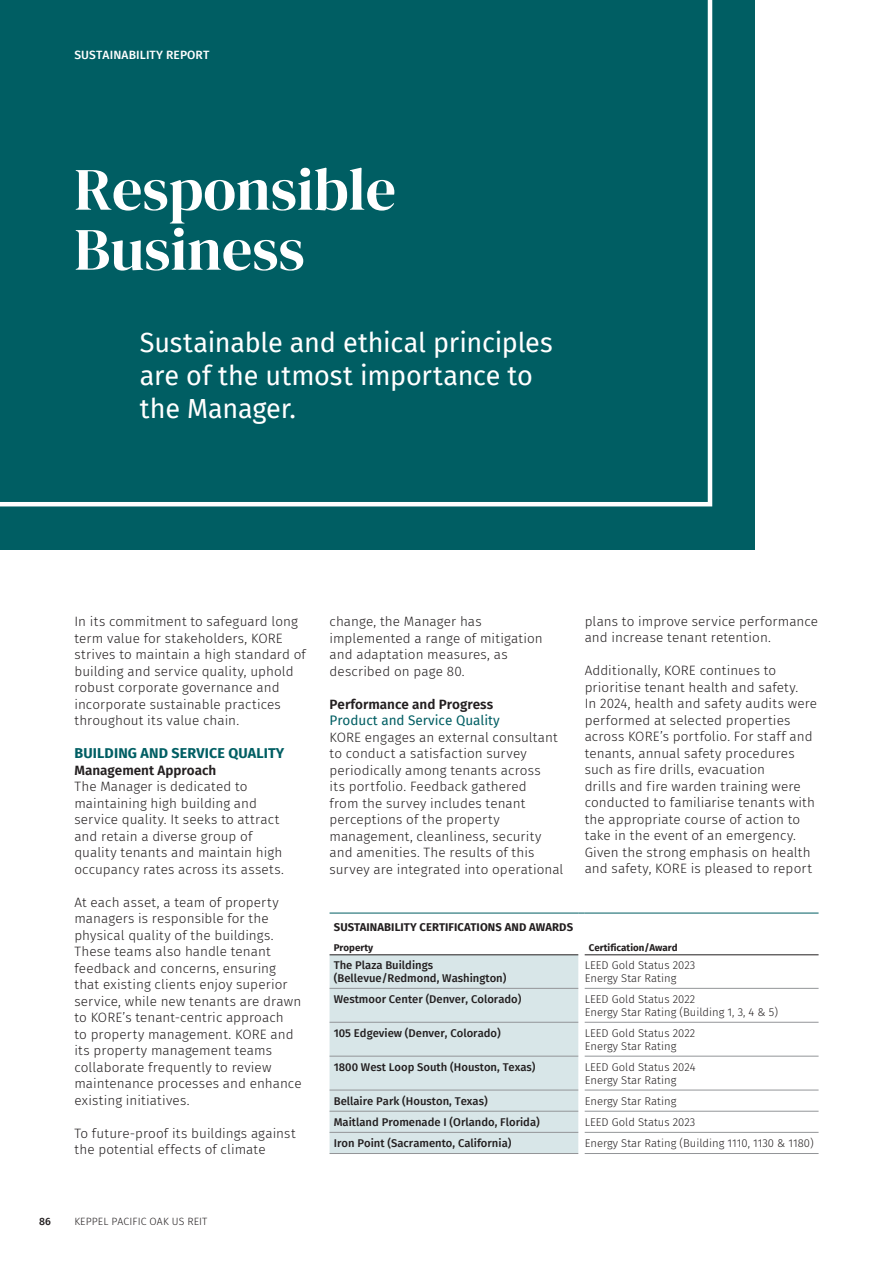
<style>
.page{position:relative;width:893px;height:1263px;background:#fff}
.page>*{position:absolute;margin:0;border:0;box-sizing:border-box;transform-origin:0 0}
.Divider-Title{font:60px/60px "DM Serif Display";color:#fff}
.Lead-In-Text_2{font:27px/33px "Fira Sans";letter-spacing:-.01em;color:#fff}
.Heading-1-Sus{font:700 14.25px "Fira Sans";letter-spacing:.01em;color:#005e63}
.Bodytext{font:300 13.5px/16.5px "Fira Sans";letter-spacing:.005em;color:#231f20}
.Heading-2{font:600 13.5px "Fira Sans";color:#231f20}
.Heading-3{font:13.5px "Fira Sans";color:#005e63}
.Running-Header{font:500 12px "Fira Sans";letter-spacing:.01em;color:#fff}
.Tabletext-Heading_L1{font:500 11.25px/12.8px "Fira Sans";color:#231f20}
.Tabletext_No-Indent{font:300 11.25px "Fira Sans";color:#231f20}
.Table_Title_1{font:700 11.25px "Fira Sans";letter-spacing:.01em;color:#231f20}
.t1{font:300 10.5px "Fira Sans";letter-spacing:.01em;color:#231f20}
.t2{font:500 10.5px "Fira Sans";color:#231f20}
.TableColHeads-Bold_Left{font:700 9.75px "Fira Sans";color:#231f20}
</style>
<div class="page">
<div style="left:0;top:0;width:755px;height:549px;background:#005e63"></div>
<svg style="left:0;top:0;width:713px;height:507px"></svg>
<div style="left:330px;top:955px;width:248px;height:198px;background:#d8e6e8"></div>
<hr style="left:330px;top:1022px;width:248px;height:1px;background:#939598">
<hr style="left:585px;top:1022px;width:234px;height:1px;background:#939598">
<hr style="left:330px;top:1056px;width:248px;height:1px;background:#939598">
<hr style="left:585px;top:1056px;width:234px;height:1px;background:#939598">
<hr style="left:330px;top:1090px;width:248px;height:1px;background:#939598">
<hr style="left:585px;top:1090px;width:234px;height:1px;background:#939598">
<hr style="left:330px;top:1111px;width:248px;height:1px;background:#939598">
<hr style="left:585px;top:1111px;width:234px;height:1px;background:#939598">
<hr style="left:330px;top:1132px;width:248px;height:1px;background:#939598">
<hr style="left:585px;top:1132px;width:234px;height:1px;background:#939598">
<hr style="left:585px;top:988px;width:234px;height:1px;background:#939598">
<hr style="left:330px;top:988px;width:248px;height:1px;background:#939598">
<hr style="left:330px;top:913px;width:248px;height:1px;background:#005e63">
<hr style="left:585px;top:913px;width:234px;height:1px;background:#005e63">
<hr style="left:330px;top:954px;width:248px;height:1px;background:#231f20">
<hr style="left:585px;top:954px;width:234px;height:1px;background:#231f20">
<hr style="left:330px;top:1153px;width:248px;height:1px;background:#939598">
<hr style="left:585px;top:1153px;width:234px;height:1px;background:#939598">
<p class="Running-Header" style="left:74px;top:45px;width:136px">SUSTAINABILITY REPORT</p>
<p class="Divider-Title" style="left:74px;top:160px;width:323px">Responsible<br>Business</p>
<p class="Lead-In-Text_2" style="left:140px;top:325px;width:414px">Sustainable and ethical principles are of the utmost importance to the Manager.</p>
<p class="Bodytext" style="left:74px;top:613px;width:233px">In its commitment to safeguard long term value for stakeholders, KORE strives to maintain a high standard of building and service quality, uphold robust corporate governance and incorporate sustainable practices throughout its value chain.</p>
<p class="Heading-1-Sus" style="left:74px;top:741px;width:211px">BUILDING AND SERVICE QUALITY</p>
<p class="Heading-2" style="left:74px;top:759px;width:143px">Management Approach</p>
<p class="Bodytext" style="left:74px;top:778px;width:211px">The Manager is dedicated to maintaining high building and service quality. It seeks to attract and retain a diverse group of quality tenants and maintain high occupancy rates across its assets.</p>
<p class="Bodytext" style="left:74px;top:893px;width:229px">At each asset, a team of property managers is responsible for the physical quality of the buildings.<br>These teams also handle tenant feedback and concerns, ensuring that existing clients enjoy superior service, while new tenants are drawn to KORE’s tenant-centric approach<br>to property management. KORE and its property management teams collaborate frequently to review maintenance processes and enhance existing initiatives.</p>
<p class="Bodytext" style="left:74px;top:1124px;width:223px">To future-proof its buildings against the potential effects of climate</p>
<p class="Bodytext" style="left:330px;top:613px;width:215px">change, the Manager has implemented a range of mitigation and adaptation measures, as described on page 80.</p>
<p class="Heading-2" style="left:330px;top:693px;width:165px">Performance and Progress</p>
<p class="Heading-3" style="left:330px;top:710px;width:172px">Product and Service Quality</p>
<p class="Bodytext" style="left:330px;top:728px;width:235px">KORE engages an external consultant to conduct a satisfaction survey periodically among tenants across<br>its portfolio. Feedback gathered<br>from the survey includes tenant perceptions of the property management, cleanliness, security and amenities. The results of this survey are integrated into operational</p>
<p class="Bodytext" style="left:585px;top:613px;width:235px">plans to improve service performance and increase tenant retention.</p>
<p class="Bodytext" style="left:585px;top:662px;width:234px">Additionally, KORE continues to prioritise tenant health and safety.<br>In 2024, health and safety audits were performed at selected properties across KORE’s portfolio. For staff and tenants, annual safety procedures such as fire drills, evacuation<br>drills and fire warden training were conducted to familiarise tenants with the appropriate course of action to take in the event of an emergency.<br>Given the strong emphasis on health and safety, KORE is pleased to report</p>
<p class="Table_Title_1" style="left:334px;top:917px;width:241px">SUSTAINABILITY CERTIFICATIONS AND AWARDS</p>
<p class="TableColHeads-Bold_Left" style="left:334px;top:939px;width:41px">Property</p>
<p class="TableColHeads-Bold_Left" style="left:589px;top:939px;width:90px">Certification/Award</p>
<p class="Tabletext-Heading_L1" style="left:334px;top:958px;width:174px">The Plaza Buildings (Bellevue/Redmond, Washington)</p>
<p class="Tabletext_No-Indent" style="left:585px;top:957px;width:112px">LEED Gold Status 2023</p>
<p class="Tabletext_No-Indent" style="left:585px;top:970px;width:93px">Energy Star Rating</p>
<p class="Tabletext-Heading_L1" style="left:334px;top:992px;width:189px">Westmoor Center (Denver, Colorado)</p>
<p class="Tabletext_No-Indent" style="left:585px;top:991px;width:112px">LEED Gold Status 2022</p>
<p class="Tabletext_No-Indent" style="left:585px;top:1004px;width:195px">Energy Star Rating (Building 1, 3, 4 &amp; 5)</p>
<p class="Tabletext-Heading_L1" style="left:334px;top:1026px;width:168px">105 Edgeview (Denver, Colorado)</p>
<p class="Tabletext_No-Indent" style="left:585px;top:1025px;width:112px">LEED Gold Status 2022</p>
<p class="Tabletext_No-Indent" style="left:585px;top:1038px;width:93px">Energy Star Rating</p>
<p class="Tabletext-Heading_L1" style="left:334px;top:1060px;width:203px">1800 West Loop South (Houston, Texas)</p>
<p class="Tabletext_No-Indent" style="left:585px;top:1059px;width:112px">LEED Gold Status 2024</p>
<p class="Tabletext_No-Indent" style="left:585px;top:1072px;width:93px">Energy Star Rating</p>
<p class="Tabletext-Heading_L1" style="left:334px;top:1094px;width:155px">Bellaire Park (Houston, Texas)</p>
<p class="Tabletext_No-Indent" style="left:585px;top:1093px;width:93px">Energy Star Rating</p>
<p class="Tabletext-Heading_L1" style="left:334px;top:1115px;width:207px">Maitland Promenade I (Orlando, Florida)</p>
<p class="Tabletext_No-Indent" style="left:585px;top:1114px;width:112px">LEED Gold Status 2023</p>
<p class="Tabletext-Heading_L1" style="left:334px;top:1136px;width:179px">Iron Point (Sacramento, California)</p>
<p class="Tabletext_No-Indent" style="left:585px;top:1135px;width:231px">Energy Star Rating (Building 1110, 1130 &amp; 1180)</p>
<p class="t2" style="left:39px;top:1212px;width:13px">86</p>
<p class="t1" style="left:74px;top:1213px;width:135px">KEPPEL PACIFIC OAK US REIT</p>
</div>
